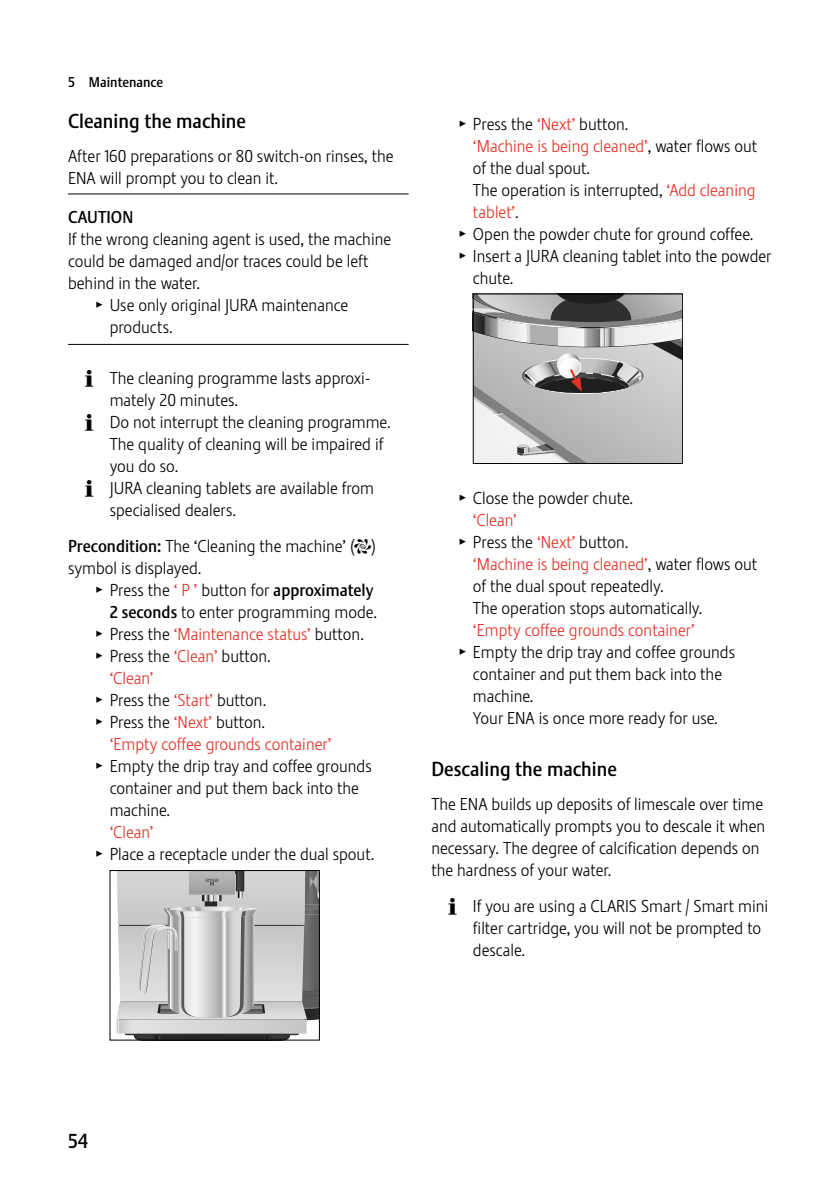
<style>
.page{position:relative;width:840px;height:1191px;background:#fff}
.page>*{position:absolute;margin:0;border:0;box-sizing:border-box;transform-origin:0 0}
.t1{font:20px "Stalemate Pro 2 J Medium";color:#000}
.t2{font:17px/22px "Stalemate Pro 2 J Light";color:#000}
.t3{font:17px "Stalemate Pro 2 J Light";color:#e63025}
.t4{font:17px "Stalemate Pro 2 J Medium";color:#000}
.t5{font:14px "Stalemate Pro 2 J Medium";color:#000}
.s1{font-family:"Jura Pict 2006"}
.s2{font-family:"Stalemate Pro 2 J Medium"}
.s3{color:#e63025}
.s4{font-family:"Jura Pict 2006";color:#000}
.s5{color:#000}
</style>
<div class="page">
<hr style="left:68px;top:193px;width:340px;height:1px;background:#000">
<hr style="left:68px;top:344px;width:340px;height:1px;background:#000">
<svg style="left:117px;top:872px;width:200px;height:166px"></svg>
<div style="left:110px;top:870px;width:209px;height:170px;border:1px solid #000"></div>
<svg style="left:472px;top:294px;width:210px;height:170px"></svg>
<p class="t5" style="left:68px;top:73px;width:97px">5 Maintenance</p>
<p class="t1" style="left:68px;top:109px;width:179px">Cleaning the machine</p>
<p class="t2" style="left:68px;top:145px;width:327px">After 160 preparations or 80 switch-on rinses, the<br>ENA will prompt you to clean it.</p>
<p class="t4" style="left:68px;top:207px;width:67px">CAUTION</p>
<p class="t2" style="left:68px;top:228px;width:324px">If the wrong cleaning agent is used, the machine</p>
<p class="t2" style="left:68px;top:250px;width:302px">could be damaged and/or traces could be left</p>
<p class="t2" style="left:68px;top:272px;width:133px">behind in the water.</p>
<p class="t2" style="left:96px;top:294px;width:253px"><span class="s1">T</span> Use only original JURA maintenance</p>
<p class="t2" style="left:110px;top:316px;width:65px">products.</p>
<p class="t2" style="left:85px;top:367px;width:286px"><span class="s1">E</span> The cleaning programme lasts approxi-</p>
<p class="t2" style="left:110px;top:389px;width:130px">mately 20 minutes.</p>
<p class="t2" style="left:85px;top:411px;width:307px"><span class="s1">E</span> Do not interrupt the cleaning programme.</p>
<p class="t2" style="left:110px;top:433px;width:275px">The quality of cleaning will be impaired if</p>
<p class="t2" style="left:110px;top:455px;width:70px">you do so.</p>
<p class="t2" style="left:85px;top:477px;width:290px"><span class="s1">E</span> JURA cleaning tablets are available from</p>
<p class="t2" style="left:110px;top:499px;width:128px">specialised dealers.</p>
<p class="t2" style="left:68px;top:535px;width:309px"><span class="s2">Precondition:</span> The ‘Cleaning the machine’ (<span class="s1">7</span>) symbol is displayed.</p>
<p class="t2" style="left:96px;top:579px;width:278px"><span class="s1">T</span> Press the <span class="s3">‘ P ’</span> button for <span class="s2">approximately</span></p>
<p class="t2" style="left:110px;top:601px;width:269px"><span class="s2">2 seconds</span> to enter programming mode.</p>
<p class="t3" style="left:96px;top:624px;width:269px"><span class="s4">T</span> <span class="s5">Press the</span> ‘Maintenance status’ <span class="s5">button.</span></p>
<p class="t2" style="left:96px;top:645px;width:176px"><span class="s1">T</span> Press the <span class="s3">‘Clean’</span> button.</p>
<p class="t3" style="left:110px;top:668px;width:45px">‘Clean’</p>
<p class="t2" style="left:96px;top:689px;width:171px"><span class="s1">T</span> Press the <span class="s3">‘Start’</span> button.</p>
<p class="t2" style="left:96px;top:711px;width:170px"><span class="s1">T</span> Press the <span class="s3">‘Next’</span> button.</p>
<p class="t3" style="left:110px;top:734px;width:223px">‘Empty coffee grounds container’</p>
<p class="t2" style="left:96px;top:755px;width:277px"><span class="s1">T</span> Empty the drip tray and coffee grounds</p>
<p class="t2" style="left:110px;top:777px;width:250px">container and put them back into the</p>
<p class="t2" style="left:110px;top:799px;width:62px">machine.</p>
<p class="t2" style="left:96px;top:821px;width:279px;text-indent:13px"><span class="s3">‘Clean’<br></span><span class="s1">T</span> Place a receptacle under the dual spout.</p>
<p class="t2" style="left:459px;top:113px;width:170px"><span class="s1">T</span> Press the <span class="s3">‘Next’</span> button.</p>
<p class="t3" style="left:472px;top:136px;width:285px">‘Machine is being cleaned’<span class="s5">, water flows out</span></p>
<p class="t2" style="left:472px;top:157px;width:119px">of the dual spout.</p>
<p class="t2" style="left:472px;top:179px;width:284px">The operation is interrupted, <span class="s3">‘Add cleaning</span></p>
<p class="t3" style="left:472px;top:202px;width:47px">tablet’<span class="s5">.</span></p>
<p class="t2" style="left:459px;top:223px;width:295px"><span class="s1">T</span> Open the powder chute for ground coffee.</p>
<p class="t2" style="left:459px;top:245px;width:313px"><span class="s1">T</span> Insert a JURA cleaning tablet into the powder</p>
<p class="t2" style="left:472px;top:267px;width:42px">chute.</p>
<p class="t2" style="left:459px;top:487px;width:175px"><span class="s1">T</span> Close the powder chute.</p>
<p class="t3" style="left:472px;top:510px;width:45px">‘Clean’</p>
<p class="t2" style="left:459px;top:531px;width:170px"><span class="s1">T</span> Press the <span class="s3">‘Next’</span> button.</p>
<p class="t3" style="left:472px;top:554px;width:285px">‘Machine is being cleaned’<span class="s5">, water flows out</span></p>
<p class="t2" style="left:472px;top:575px;width:192px">of the dual spout repeatedly.</p>
<p class="t2" style="left:472px;top:597px;width:231px">The operation stops automatically.</p>
<p class="t3" style="left:472px;top:620px;width:223px">‘Empty coffee grounds container’</p>
<p class="t2" style="left:459px;top:641px;width:277px"><span class="s1">T</span> Empty the drip tray and coffee grounds</p>
<p class="t2" style="left:472px;top:663px;width:250px">container and put them back into the</p>
<p class="t2" style="left:472px;top:685px;width:62px">machine.</p>
<p class="t2" style="left:472px;top:707px;width:246px">Your ENA is once more ready for use.</p>
<p class="t1" style="left:431px;top:757px;width:187px">Descaling the machine</p>
<p class="t2" style="left:431px;top:792px;width:335px">The ENA builds up deposits of limescale over time and automatically prompts you to descale it when necessary. The degree of calcification depends on the hardness of your water.</p>
<p class="t2" style="left:472px;top:895px;width:296px;text-indent:-24px"><span class="s1">E</span> If you are using a CLARIS Smart / Smart mini filter cartridge, you will not be prompted to descale.</p>
<p class="t1" style="left:68px;top:1129px;width:22px">54</p>
</div>
